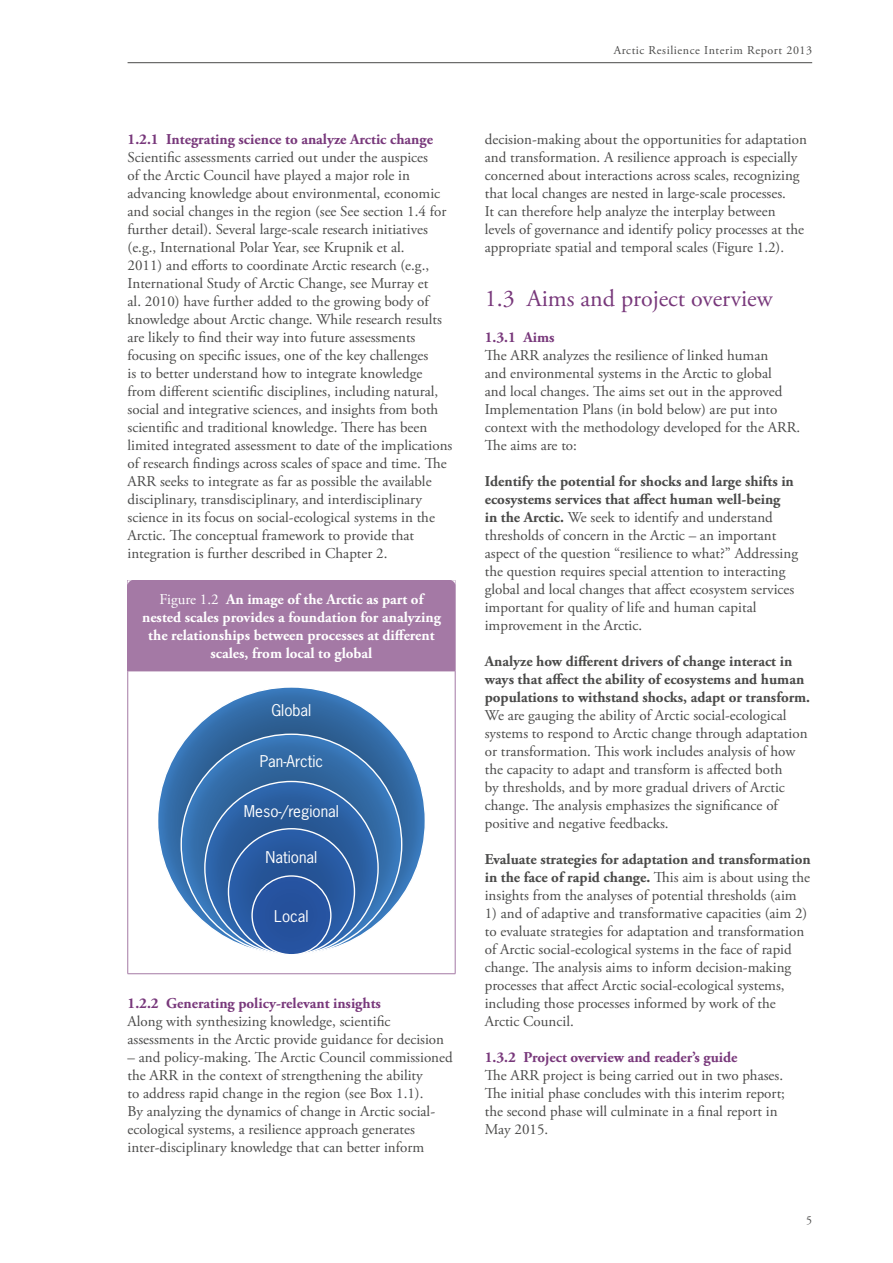
<style>
.page{position:relative;width:893px;height:1263px;background:#fff}
.page>*{position:absolute;margin:0;border:0;box-sizing:border-box;transform-origin:0 0}
.t1{font:24px "Adobe Garamond Pro";color:#78387b}
.t2{font:15.3px "News Gothic Std";color:#fff}
.t3{font:15px/18px "Adobe Garamond Pro";color:#4a4a49}
.t4{font:700 15px/18px "Adobe Garamond Pro";color:#4a4a49}
.t5{font:700 15px/18px "Adobe Garamond Pro";color:#fff;text-align:center}
.t6{font:700 15px "Adobe Garamond Pro";color:#78387b}
.t7{font:12px "Adobe Garamond Pro";letter-spacing:.05em;color:#4a4a49}
.s1{font-weight:400}
.s2{font-weight:700}
</style>
<div class="page">
<hr style="left:128px;top:62px;width:684px;height:1px;background:#4a4a49">
<div style="left:128px;top:580px;width:327px;height:91px;background:#a479a5"></div>
<hr style="left:127px;top:581px;width:1px;height:90px;background:#a479a5">
<hr style="left:455px;top:581px;width:1px;height:90px;background:#a479a5">
<hr style="left:128px;top:671px;width:327px;height:1px;background:#a479a5">
<hr style="left:127px;top:671px;width:1px;height:302px;background:#a479a5">
<hr style="left:455px;top:671px;width:1px;height:302px;background:#a479a5">
<hr style="left:128px;top:973px;width:327px;height:1px;background:#a479a5">
<svg style="left:158px;top:687px;width:267px;height:268px;background:#3b71aa"></svg>
<svg style="left:181px;top:734px;width:221px;height:221px;background:#4077b0"></svg>
<svg style="left:205px;top:781px;width:173px;height:174px;background:#3769a7"></svg>
<svg style="left:228px;top:829px;width:126px;height:126px;background:#3160a4"></svg>
<div style="left:252px;top:876px;width:79px;height:79px;background:#2653a0;border-radius:50%"></div>
<div style="left:251px;top:875px;width:81px;height:80px;border:1px solid #020304;border-radius:50%"></div>
<p class="t6" style="left:128px;top:131px;width:307px">1.2.1 Integrating science to analyze Arctic change</p>
<p class="t3" style="left:128px;top:149px;width:326px">Scientific assessments carried out under the auspices<br>of the Arctic Council have played a major role in advancing knowledge about environmental, economic and social changes in the region (see See section 1.4 for further detail). Several large-scale research initiatives (e.g., International Polar Year, see Krupnik et al.<br>2011) and efforts to coordinate Arctic research (e.g., International Study of Arctic Change, see Murray et<br>al. 2010) have further added to the growing body of knowledge about Arctic change. While research results are likely to find their way into future assessments focusing on specific issues, one of the key challenges<br>is to better understand how to integrate knowledge from different scientific disciplines, including natural, social and integrative sciences, and insights from both scientific and traditional knowledge. There has been limited integrated assessment to date of the implications of research findings across scales of space and time. The ARR seeks to integrate as far as possible the available disciplinary, transdisciplinary, and interdisciplinary science in its focus on social-ecological systems in the Arctic. The conceptual framework to provide that integration is further described in Chapter 2.</p>
<p class="t5" style="left:142px;top:591px;width:300px"><span class="s1">Figure 1.2</span> An image of the Arctic as part of nested scales provides a foundation for analyzing the relationships between processes at different scales, from local to global</p>
<p class="t2" style="left:272px;top:701px;width:41px">Global</p>
<p class="t2" style="left:260px;top:752px;width:65px">Pan-Arctic</p>
<p class="t2" style="left:244px;top:801px;width:97px">Meso-/regional</p>
<p class="t2" style="left:266px;top:847px;width:53px">National</p>
<p class="t2" style="left:274px;top:906px;width:36px">Local</p>
<p class="t6" style="left:128px;top:995px;width:255px">1.2.2 Generating policy-relevant insights</p>
<p class="t3" style="left:128px;top:1013px;width:318px">Along with synthesizing knowledge, scientific assessments in the Arctic provide guidance for decision</p>
<p class="t3" style="left:128px;top:1049px;width:327px">– and policy-making. The Arctic Council commissioned the ARR in the context of strengthening the ability<br>to address rapid change in the region (see Box 1.1).<br>By analyzing the dynamics of change in Arctic social&shy;ecological systems, a resilience approach generates inter-disciplinary knowledge that can better inform</p>
<p class="t7" style="left:614px;top:43px;width:200px">Arctic Resilience Interim Report 2013</p>
<p class="t3" style="left:485px;top:131px;width:324px">decision-making about the opportunities for adaptation and transformation. A resilience approach is especially concerned about interactions across scales, recognizing that local changes are nested in large-scale processes.<br>It can therefore help analyze the interplay between levels of governance and identify policy processes at the appropriate spatial and temporal scales (Figure 1.2).</p>
<h1 class="t1" style="left:485px;top:284px;width:289px">1.3 Aims and project overview</h1>
<p class="t6" style="left:485px;top:329px;width:71px">1.3.1 Aims</p>
<p class="t3" style="left:485px;top:347px;width:317px">The ARR analyzes the resilience of linked human<br>and environmental systems in the Arctic to global<br>and local changes. The aims set out in the approved Implementation Plans (in bold below) are put into context with the methodology developed for the ARR.<br>The aims are to:</p>
<p class="t3" style="left:485px;top:473px;width:315px"><span class="s2">Identify the potential for shocks and large shifts in ecosystems services that affect human well-being<br>in the Arctic.</span> We seek to identify and understand thresholds of concern in the Arctic – an important aspect of the question “resilience to what?” Addressing the question requires special attention to interacting global and local changes that affect ecosystem services important for quality of life and human capital improvement in the Arctic.</p>
<p class="t4" style="left:485px;top:653px;width:327px">Analyze how different drivers of change interact in ways that affect the ability of ecosystems and human populations to withstand shocks, adapt or transform.</p>
<p class="t3" style="left:485px;top:707px;width:324px">We are gauging the ability of Arctic social-ecological systems to respond to Arctic change through adaptation or transformation. This work includes analysis of how the capacity to adapt and transform is affected both<br>by thresholds, and by more gradual drivers of Arctic change. The analysis emphasizes the significance of positive and negative feedbacks.</p>
<p class="t4" style="left:485px;top:851px;width:327px;text-align:justify">Evaluate strategies for adaptation and transformation in the face of rapid change. <span class="s1">This aim is about using the insights from the analyses of potential thresholds (aim</span></p>
<p class="t3" style="left:485px;top:905px;width:324px">1) and of adaptive and transformative capacities (aim 2) to evaluate strategies for adaptation and transformation of Arctic social-ecological systems in the face of rapid change. The analysis aims to inform decision-making processes that affect Arctic social-ecological systems, including those processes informed by work of the Arctic Council.</p>
<p class="t6" style="left:485px;top:1049px;width:254px">1.3.2 Project overview and reader’s guide</p>
<p class="t3" style="left:485px;top:1067px;width:302px">The ARR project is being carried out in two phases.<br>The initial phase concludes with this interim report; the second phase will culminate in a final report in May 2015.</p>
<p class="t7" style="left:806px;top:1213px;width:7px">5</p>
</div>
